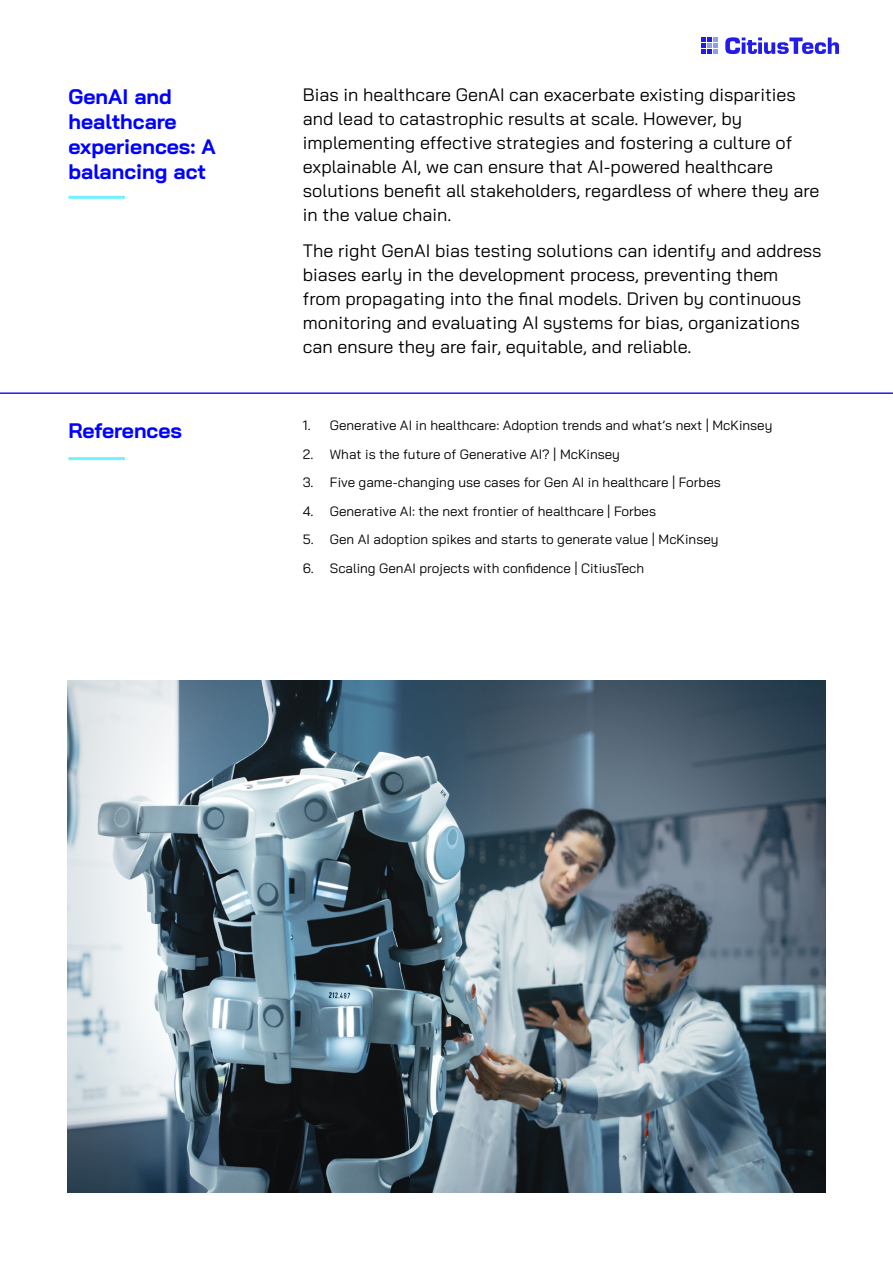
<style>
.page{position:relative;width:893px;height:1263px;background:#fff}
.page>*{position:absolute;margin:0;border:0;box-sizing:border-box;transform-origin:0 0}
.Section_Heading{font:700 21px/25.2px "Bai Jamjuree";color:#00f}
.t1{font:18px/24px "Bai Jamjuree";color:#000}
.t2{font:13.5px "Bai Jamjuree";color:#000}
</style>
<div class="page">
<svg style="left:725px;top:37px;width:114px;height:17px"></svg>
<svg style="left:701px;top:37px;width:17px;height:17px"></svg>
<hr style="left:68px;top:196px;width:57px;height:3px;background:#70f2ff">
<hr style="left:68px;top:457px;width:57px;height:3px;background:#70f2ff">
<hr style="left:0;top:392px;width:893px;height:2px;background:#211ce8">
<img style="left:68px;top:680px;width:757px;height:513px">
<p class="Section_Heading" style="left:68px;top:84px;width:149px">GenAI and healthcare experiences: A balancing act</p>
<p class="t1" style="left:303px;top:82px;width:518px">Bias in healthcare GenAI can exacerbate existing disparities and lead to catastrophic results at scale. However, by implementing effective strategies and fostering a culture of explainable AI, we can ensure that AI-powered healthcare solutions benefit all stakeholders, regardless of where they are in the value chain.</p>
<p class="t1" style="left:303px;top:238px;width:520px">The right GenAI bias testing solutions can identify and address biases early in the development process, preventing them<br>from propagating into the final models. Driven by continuous monitoring and evaluating AI systems for bias, organizations can ensure they are fair, equitable, and reliable.</p>
<p class="Section_Heading" style="left:68px;top:418px;width:115px">References</p>
<p class="t2" style="left:303px;top:414px;width:471px">1. Generative AI in healthcare: Adoption trends and what’s next | McKinsey</p>
<p class="t2" style="left:303px;top:442px;width:319px">2. What is the future of Generative AI? | McKinsey</p>
<p class="t2" style="left:303px;top:471px;width:419px">3. Five game-changing use cases for Gen AI in healthcare | Forbes</p>
<p class="t2" style="left:303px;top:499px;width:355px">4. Generative AI: the next frontier of healthcare | Forbes</p>
<p class="t2" style="left:303px;top:528px;width:417px">5. Gen AI adoption spikes and starts to generate value | McKinsey</p>
<p class="t2" style="left:303px;top:556px;width:343px">6. Scaling GenAI projects with confidence | CitiusTech</p>
</div>
